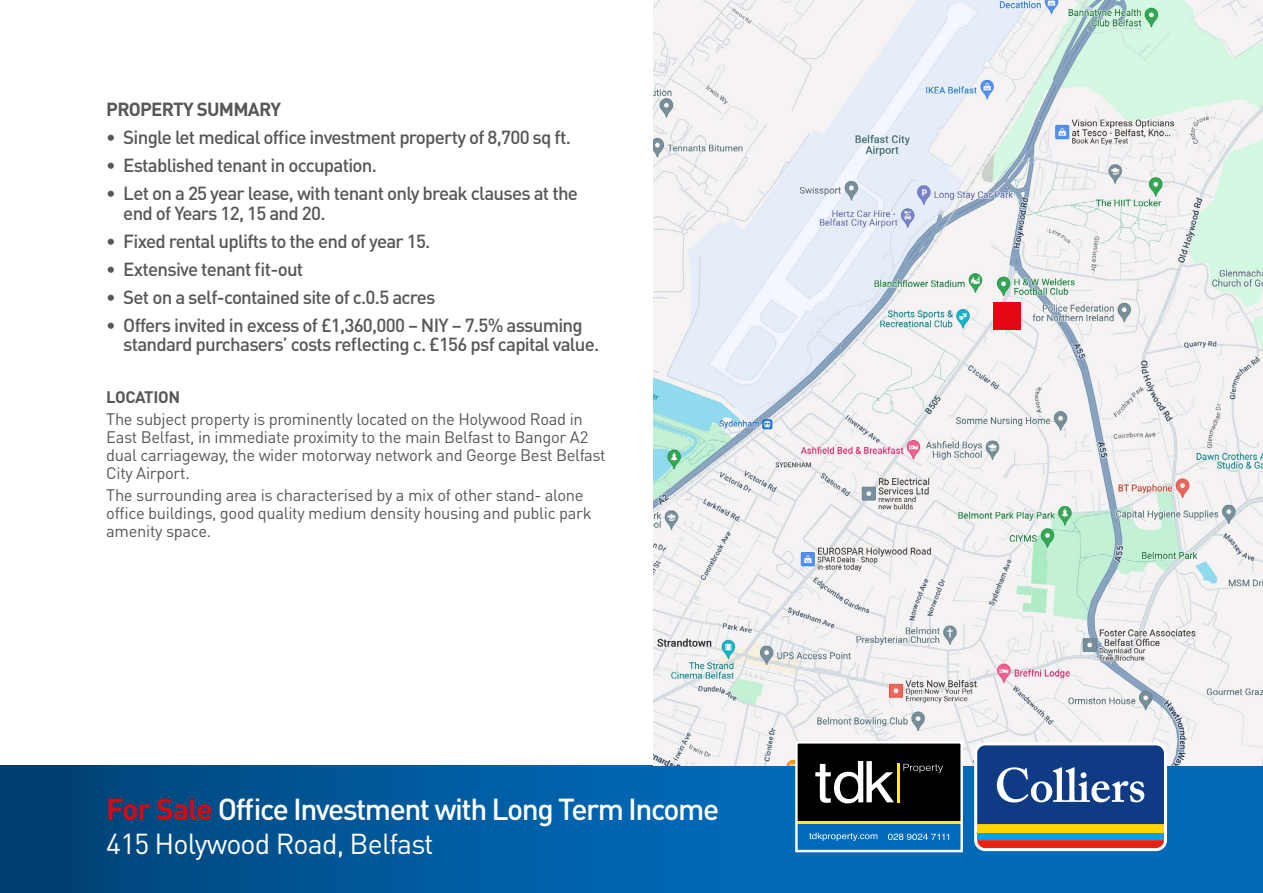
<style>
.page{position:relative;width:1263px;height:893px;background:#fff}
.page>*{position:absolute;margin:0;border:0;box-sizing:border-box;transform-origin:0 0}
.t1{font:500 30px "DIN Pro";letter-spacing:-.05em;color:#fff}
.t2{font:28.5px "DIN Pro";letter-spacing:-.03em;color:#fff}
.t3{font:500 18.75px/19.5px "DIN Pro";letter-spacing:-.04em;color:#575756}
.t4{font:700 18.75px "DIN Pro";letter-spacing:-.04em;color:#575756}
.t5{font:16.5px/18px "DIN Pro";letter-spacing:-.02em;color:#575756}
.t6{font:700 16.5px "DIN Pro";letter-spacing:-.02em;color:#575756}
.s1{font-weight:700;color:#d20a11}
</style>
<div class="page">
<svg style="left:0;top:765px;width:1263px;height:128px;background:#005ca0"></svg>
<img style="left:653px;top:0;width:610px;height:765px">
<div style="left:993px;top:302px;width:27px;height:28px;background:#e30613"></div>
<div style="left:797px;top:742px;width:165px;height:80px;background:#000"></div>
<svg style="left:815px;top:761px;width:79px;height:42px"></svg>
<hr style="left:897px;top:763px;width:3px;height:39px;background:#fced00">
<svg style="left:903px;top:764px;width:40px;height:9px"></svg>
<div style="left:797px;top:823px;width:165px;height:28px;background:#006bba"></div>
<svg style="left:888px;top:834px;width:61px;height:6px"></svg>
<svg style="left:809px;top:833px;width:68px;height:8px"></svg>
<hr style="left:796px;top:821px;width:166px;height:2px;background:#fced00">
<div style="left:974px;top:742px;width:193px;height:109px;background:linear-gradient(to right,#fdf7f7,#fef8f7);border-radius:11px"></div>
<div style="left:977px;top:832px;width:187px;height:8px;background:#00a3e1"></div>
<div style="left:977px;top:824px;width:187px;height:8px;background:#ffd600"></div>
<svg style="left:977px;top:840px;width:187px;height:8px"></svg>
<svg style="left:977px;top:745px;width:187px;height:79px;background:#295191"></svg>
<div style="left:795px;top:741px;width:168px;height:111px;border:2px solid #fff"></div>
<p class="t4" style="left:106px;top:97px;width:176px">PROPERTY SUMMARY</p>
<p class="t3" style="left:106px;top:127px;width:466px">• Single let medical office investment property of 8,700 sq ft.</p>
<p class="t3" style="left:106px;top:155px;width:272px">• Established tenant in occupation.</p>
<p class="t3" style="left:123px;top:183px;width:456px;text-indent:-17px">• Let on a 25 year lease, with tenant only break clauses at the end of Years 12, 15 and 20.</p>
<p class="t3" style="left:106px;top:231px;width:326px">• Fixed rental uplifts to the end of year 15.</p>
<p class="t3" style="left:106px;top:259px;width:198px">• Extensive tenant fit-out</p>
<p class="t3" style="left:106px;top:287px;width:331px">• Set on a self-contained site of c.0.5 acres</p>
<p class="t3" style="left:123px;top:315px;width:478px;text-indent:-17px">• Offers invited in excess of £1,360,000 – NIY – 7.5% assuming standard purchasers’ costs reflecting c. £156 psf capital value.</p>
<p class="t6" style="left:106px;top:386px;width:75px">LOCATION</p>
<p class="t5" style="left:106px;top:410px;width:501px">The subject property is prominently located on the Holywood Road in East Belfast, in immediate proximity to the main Belfast to Bangor A2 dual carriageway, the wider motorway network and George Best Belfast City Airport.</p>
<p class="t5" style="left:106px;top:486px;width:487px">The surrounding area is characterised by a mix of other stand- alone office buildings, good quality medium density housing and public park amenity space.</p>
<h1 class="t1" style="left:106px;top:788px;width:614px"><span class="s1">For Sale</span> Office Investment with Long Term Income</h1>
<h2 class="t2" style="left:106px;top:824px;width:329px">415 Holywood Road, Belfast</h2>
</div>
